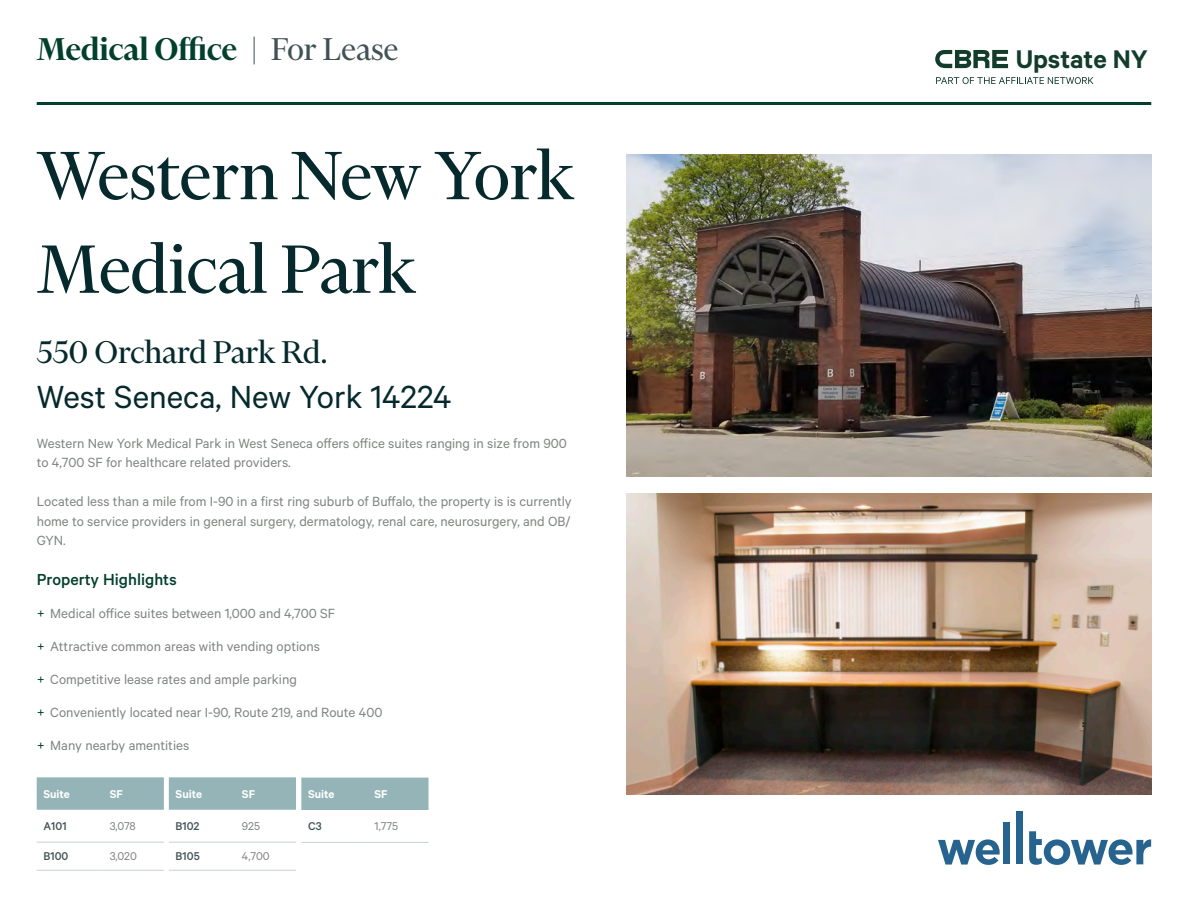
<style>
.page{position:relative;width:1188px;height:918px;background:#fff}
.page>*{position:absolute;margin:0;border:0;box-sizing:border-box;transform-origin:0 0}
.Heading_Large{font:78px/93.6px "Financier Display";color:#05292c}
.Body_Copy{font:36px "Calibre";color:#05292c}
.t1{font:600 36px "Financier Display";color:#023f2c}
.Heading_Large-2{font:36px "Financier Display";letter-spacing:-.005em;color:#05292c}
.t2{font:600 28.8px "Calibre";color:#133c2c}
.Bullet_Heading{font:500 18px "Calibre";color:#023f2c}
.Body_Copy-2{font:15px/19.5px "Calibre";color:#808581}
.Table_Content{font:12.75px "Calibre";color:#808581}
.Table_Content_Bold{font:500 12.75px "Calibre";color:#415255}
.Table_Header_Bold{font:600 12.75px "Calibre";color:#fff}
.Table_Header{font:600 12.75px "Calibre";color:#fff}
.s1{font-weight:400;color:#415255}
.s2{color:#023f2c}
</style>
<div class="page">
<img style="left:626px;top:155px;width:525px;height:321px">
<hr style="left:37px;top:102px;width:1114px;height:3px;background:#023f2c">
<img style="left:626px;top:494px;width:525px;height:300px">
<svg style="left:935px;top:50px;width:73px;height:18px"></svg>
<svg style="left:936px;top:77px;width:157px;height:7px"></svg>
<svg style="left:938px;top:839px;width:62px;height:26px"></svg>
<div style="left:1003px;top:823px;width:7px;height:41px;background:#27638f"></div>
<div style="left:1016px;top:812px;width:7px;height:52px;background:#27638f"></div>
<svg style="left:1029px;top:831px;width:122px;height:34px"></svg>
<hr style="left:301px;top:842px;width:67px;height:1px;background:#cad0d2">
<hr style="left:368px;top:842px;width:61px;height:1px;background:#cad0d2">
<hr style="left:37px;top:842px;width:66px;height:1px;background:#cad0d2">
<hr style="left:103px;top:842px;width:61px;height:1px;background:#cad0d2">
<hr style="left:37px;top:870px;width:66px;height:1px;background:#cad0d2">
<hr style="left:103px;top:870px;width:61px;height:1px;background:#cad0d2">
<svg style="left:37px;top:777px;width:392px;height:33px;background:#98b7ba"></svg>
<hr style="left:169px;top:842px;width:66px;height:1px;background:#cad0d2">
<hr style="left:235px;top:842px;width:61px;height:1px;background:#cad0d2">
<hr style="left:169px;top:870px;width:66px;height:1px;background:#cad0d2">
<hr style="left:235px;top:870px;width:61px;height:1px;background:#cad0d2">
<p class="t1" style="left:37px;top:25px;width:363px">Medical Office <span class="s1">| For Lease</span></p>
<p class="Heading_Large" style="left:37px;top:128px;width:539px">Western New York<br>Medical Park</p>
<p class="Heading_Large-2" style="left:37px;top:333px;width:292px">550 Orchard Park Rd.</p>
<p class="Body_Copy" style="left:37px;top:376px;width:416px">West Seneca, New York 14224</p>
<p class="Body_Copy-2" style="left:37px;top:433px;width:532px">Western New York Medical Park in West Seneca offers office suites ranging in size from 900 to 4,700 SF for healthcare related providers.</p>
<p class="Body_Copy-2" style="left:37px;top:491px;width:537px;text-align:justify">Located less than a mile from I-90 in a first ring suburb of Buffalo, the property is is currently home to service providers in general surgery, dermatology, renal care, neurosurgery, and OB/ GYN.</p>
<p class="Bullet_Heading" style="left:37px;top:569px;width:142px">Property Highlights</p>
<p class="Body_Copy-2" style="left:37px;top:603px;width:300px"><span class="s2">+</span> Medical office suites between 1,000 and 4,700 SF</p>
<p class="Body_Copy-2" style="left:37px;top:636px;width:285px"><span class="s2">+</span> Attractive common areas with vending options</p>
<p class="Body_Copy-2" style="left:37px;top:669px;width:262px"><span class="s2">+</span> Competitive lease rates and ample parking</p>
<p class="Body_Copy-2" style="left:37px;top:702px;width:347px"><span class="s2">+</span> Conveniently located near I-90, Route 219, and Route 400</p>
<p class="Body_Copy-2" style="left:37px;top:735px;width:154px"><span class="s2">+</span> Many nearby amentities</p>
<p class="Table_Header_Bold" style="left:43px;top:786px;width:28px">Suite</p>
<p class="Table_Header" style="left:110px;top:786px;width:15px">SF</p>
<p class="Table_Content_Bold" style="left:43px;top:819px;width:25px">A101</p>
<p class="Table_Content" style="left:110px;top:819px;width:27px">3,078</p>
<p class="Table_Content_Bold" style="left:43px;top:849px;width:26px">B100</p>
<p class="Table_Content" style="left:110px;top:849px;width:29px">3,020</p>
<p class="Table_Header_Bold" style="left:176px;top:786px;width:28px">Suite</p>
<p class="Table_Header" style="left:242px;top:786px;width:15px">SF</p>
<p class="Table_Content_Bold" style="left:176px;top:819px;width:25px">B102</p>
<p class="Table_Content" style="left:242px;top:819px;width:20px">925</p>
<p class="Table_Content_Bold" style="left:176px;top:849px;width:26px">B105</p>
<p class="Table_Content" style="left:242px;top:849px;width:29px">4,700</p>
<p class="Table_Header_Bold" style="left:308px;top:786px;width:28px">Suite</p>
<p class="Table_Header" style="left:375px;top:786px;width:15px">SF</p>
<p class="Table_Content_Bold" style="left:308px;top:819px;width:15px">C3</p>
<p class="Table_Content" style="left:375px;top:819px;width:25px">1,775</p>
<p class="t2" style="left:1016px;top:42px;width:134px">Upstate NY</p>
</div>
